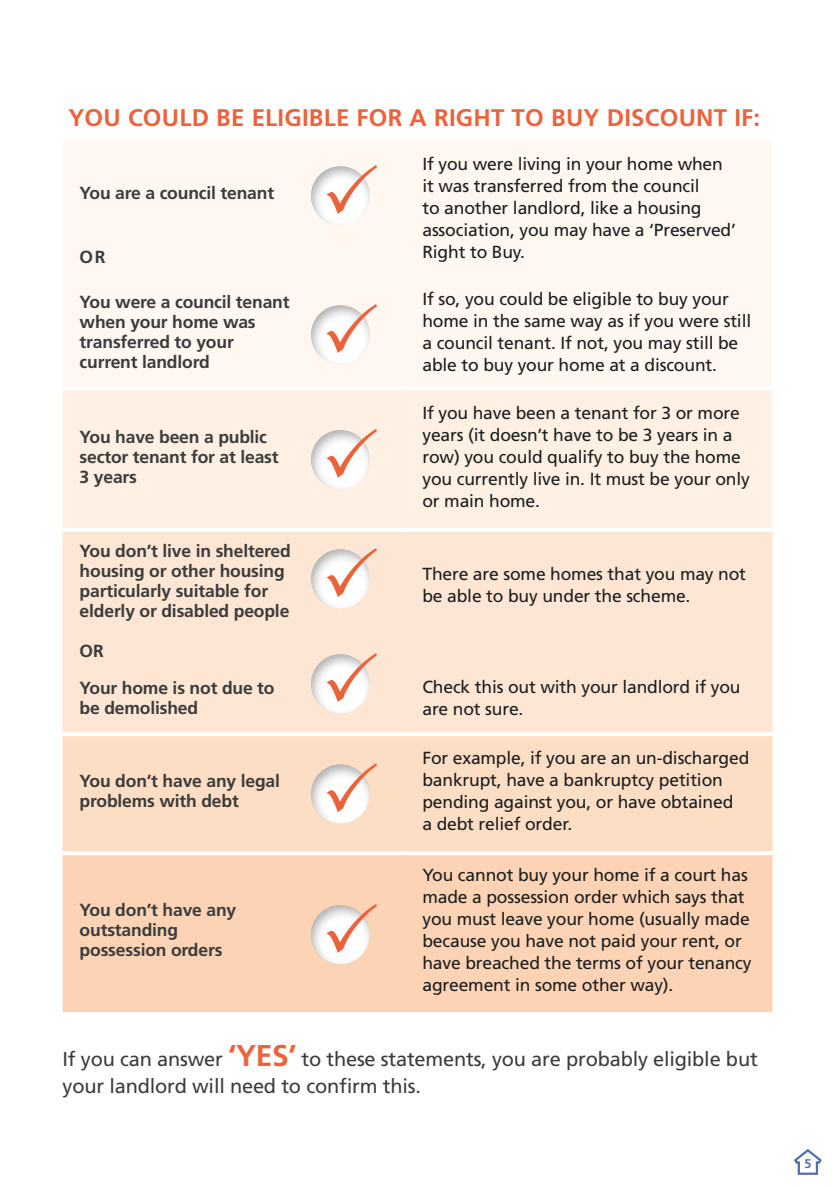
<style>
.page{position:relative;width:833px;height:1186px;background:#fff}
.page>*{position:absolute;margin:0;border:0;box-sizing:border-box;transform-origin:0 0}
.t1{font:24px "Frutiger LT Std Bold 5";letter-spacing:.01em;color:#ec623b}
.t2{font:20px/27px "Frutiger LT Std Roman 5";letter-spacing:-.01em;color:#3c3c3c}
.t3{font:17.6px/22px "Frutiger LT Std Roman 5";letter-spacing:-.01em;color:#1d1e1f}
.t4{font:17.6px/20px "Frutiger LT Std Bold 5";letter-spacing:-.01em;color:#3c3c3c}
.t5{font:12.6px "Frutiger LT Std Bold 5";color:#516fac}
.s1{font-family:"Frutiger LT Std Bold 5";font-size:30px;color:#ec623b}
</style>
<div class="page">
<svg style="left:794px;top:1149px;width:28px;height:26px"></svg>
<div style="left:63px;top:142px;width:709px;height:244px;background:#fff7f0"></div>
<div style="left:63px;top:390px;width:709px;height:138px;background:#fef0e3"></div>
<div style="left:63px;top:532px;width:709px;height:200px;background:#fde7d4"></div>
<div style="left:63px;top:736px;width:709px;height:115px;background:#fcdec5"></div>
<div style="left:63px;top:855px;width:709px;height:157px;background:#fcd4b5"></div>
<svg style="left:63px;top:851px;width:340px;height:1px"></svg>
<svg style="left:403px;top:851px;width:369px;height:1px"></svg>
<div style="left:307px;top:163px;width:64px;height:64px;background:#1d1e1f;opacity:.38"></div>
<div style="left:307px;top:302px;width:64px;height:64px;background:#1d1e1f;opacity:.38"></div>
<div style="left:307px;top:426px;width:64px;height:64px;background:#1d1e1f;opacity:.38"></div>
<div style="left:307px;top:546px;width:64px;height:64px;background:#1d1e1f;opacity:.38"></div>
<div style="left:307px;top:650px;width:64px;height:64px;background:#1d1e1f;opacity:.38"></div>
<div style="left:307px;top:761px;width:64px;height:64px;background:#1d1e1f;opacity:.38"></div>
<div style="left:307px;top:901px;width:64px;height:64px;background:#1d1e1f;opacity:.38"></div>
<svg style="left:326px;top:165px;width:51px;height:49px"></svg>
<svg style="left:326px;top:304px;width:51px;height:49px"></svg>
<svg style="left:326px;top:429px;width:51px;height:49px"></svg>
<svg style="left:326px;top:548px;width:51px;height:49px"></svg>
<svg style="left:326px;top:653px;width:51px;height:49px"></svg>
<svg style="left:326px;top:763px;width:51px;height:49px"></svg>
<svg style="left:326px;top:903px;width:51px;height:49px"></svg>
<h1 class="t1" style="left:68px;top:108px;width:693px">YOU COULD BE ELIGIBLE FOR A RIGHT TO BUY DISCOUNT IF:</h1>
<p class="t4" style="left:80px;top:184px;width:196px">You are a council tenant</p>
<p class="t4" style="left:80px;top:248px;width:27px">OR</p>
<p class="t3" style="left:422px;top:154px;width:315px">If you were living in your home when it was transferred from the council<br>to another landlord, like a housing association, you may have a ‘Preserved’<br>Right to Buy.</p>
<p class="t4" style="left:80px;top:293px;width:211px">You were a council tenant when your home was transferred to your current landlord</p>
<p class="t3" style="left:422px;top:289px;width:330px">If so, you could be eligible to buy your home in the same way as if you were still a council tenant. If not, you may still be able to buy your home at a discount.</p>
<p class="t4" style="left:80px;top:428px;width:200px">You have been a public sector tenant for at least<br>3 years</p>
<p class="t4" style="left:80px;top:542px;width:213px">You don’t live in sheltered housing or other housing particularly suitable for elderly or disabled people</p>
<p class="t4" style="left:80px;top:642px;width:26px">OR</p>
<p class="t3" style="left:422px;top:403px;width:329px">If you have been a tenant for 3 or more years (it doesn’t have to be 3 years in a row) you could qualify to buy the home you currently live in. It must be your only or main home.</p>
<p class="t3" style="left:422px;top:564px;width:325px">There are some homes that you may not be able to buy under the scheme.</p>
<p class="t4" style="left:80px;top:679px;width:196px">Your home is not due to be demolished</p>
<p class="t3" style="left:422px;top:677px;width:319px">Check this out with your landlord if you are not sure.</p>
<p class="t4" style="left:80px;top:772px;width:202px">You don’t have any legal problems with debt</p>
<p class="t4" style="left:80px;top:901px;width:158px">You don’t have any outstanding possession orders</p>
<p class="t3" style="left:422px;top:748px;width:328px">For example, if you are an un-discharged bankrupt, have a bankruptcy petition pending against you, or have obtained<br>a debt relief order.</p>
<p class="t3" style="left:422px;top:865px;width:330px">You cannot buy your home if a court has made a possession order which says that you must leave your home (usually made because you have not paid your rent, or have breached the terms of your tenancy agreement in some other way).</p>
<p class="t2" style="left:63px;top:1047px;width:696px">If you can answer <span class="s1">‘YES’</span> to these statements, you are probably eligible but your landlord will need to confirm this.</p>
<p class="t5" style="left:804px;top:1158px;width:9px">5</p>
</div>
